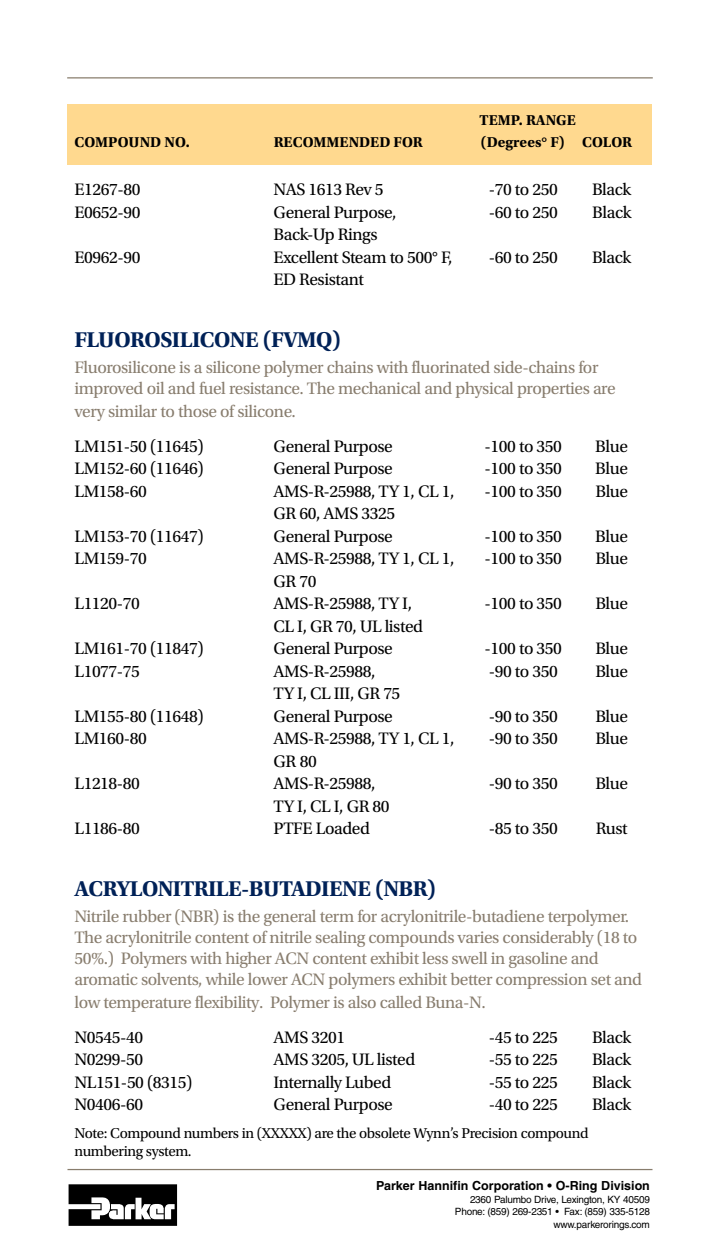
<style>
.page{position:relative;width:720px;height:1260px;background:#fff}
.page>*{position:absolute;margin:0;border:0;box-sizing:border-box;transform-origin:0 0}
.t1{font:700 22.5px "Utopia Std";letter-spacing:-.025em;color:#002157}
.t2{font:17.5px "Utopia Std";letter-spacing:-.025em;color:#000}
.t3{font:17.5px/21.5px "Utopia Std";letter-spacing:-.025em;color:#887d6e}
.t4{font:15px/18px "Utopia Std";letter-spacing:-.025em;color:#000}
.t5{font:700 15px "Utopia Std";color:#000}
.t6{font:700 12.5px "Helvetica";color:#000}
.t7{font:10px/12.5px "Helvetica";letter-spacing:-.025em;color:#000;text-align:right}
</style>
<div class="page">
<svg style="left:69px;top:1184px;width:108px;height:42px"></svg>
<hr style="left:68px;top:1169px;width:584px;height:1px;background:#887d6d">
<hr style="left:67px;top:77px;width:586px;height:1px;background:#887d6d">
<div style="left:68px;top:105px;width:584px;height:60px;background:#ffd98f"></div>
<p class="t5" style="left:480px;top:111px;width:98px">TEMP. RANGE</p>
<p class="t5" style="left:74px;top:134px;width:117px">COMPOUND NO.</p>
<p class="t5" style="left:274px;top:134px;width:151px">RECOMMENDED FOR</p>
<p class="t5" style="left:481px;top:134px;width:153px">(Degrees° F) COLOR</p>
<p class="t2" style="left:74px;top:180px;width:67px">E1267-80</p>
<p class="t2" style="left:274px;top:180px;width:112px">NAS 1613 Rev 5</p>
<p class="t2" style="left:489px;top:180px;width:71px">-70 to 250</p>
<p class="t2" style="left:592px;top:180px;width:41px">Black</p>
<p class="t2" style="left:74px;top:203px;width:67px">E0652-90</p>
<p class="t2" style="left:274px;top:203px;width:124px">General Purpose,</p>
<p class="t2" style="left:489px;top:203px;width:71px">-60 to 250</p>
<p class="t2" style="left:592px;top:203px;width:41px">Black</p>
<p class="t2" style="left:274px;top:225px;width:106px">Back-Up Rings</p>
<p class="t2" style="left:75px;top:248px;width:67px">E0962-90</p>
<p class="t2" style="left:274px;top:248px;width:180px">Excellent Steam to 500° F,</p>
<p class="t2" style="left:489px;top:248px;width:71px">-60 to 250</p>
<p class="t2" style="left:592px;top:248px;width:41px">Black</p>
<p class="t2" style="left:274px;top:270px;width:92px">ED Resistant</p>
<p class="t1" style="left:74px;top:327px;width:268px">FLUOROSILICONE (FVMQ)</p>
<p class="t3" style="left:74px;top:357px;width:543px">Fluorosilicone is a silicone polymer chains with fluorinated side-chains for improved oil and fuel resistance. The mechanical and physical properties are very similar to those of silicone.</p>
<p class="t2" style="left:74px;top:437px;width:131px">LM151-50 (11645)</p>
<p class="t2" style="left:274px;top:437px;width:121px">General Purpose</p>
<p class="t2" style="left:485px;top:437px;width:79px">-100 to 350</p>
<p class="t2" style="left:595px;top:437px;width:34px">Blue</p>
<p class="t2" style="left:75px;top:459px;width:131px">LM152-60 (11646)</p>
<p class="t2" style="left:274px;top:459px;width:121px">General Purpose</p>
<p class="t2" style="left:485px;top:459px;width:79px">-100 to 350</p>
<p class="t2" style="left:595px;top:459px;width:34px">Blue</p>
<p class="t2" style="left:75px;top:482px;width:74px">LM158-60</p>
<p class="t2" style="left:274px;top:482px;width:182px">AMS-R-25988, TY 1, CL 1,</p>
<p class="t2" style="left:485px;top:482px;width:79px">-100 to 350</p>
<p class="t2" style="left:596px;top:482px;width:34px">Blue</p>
<p class="t2" style="left:274px;top:504px;width:123px">GR 60, AMS 3325</p>
<p class="t2" style="left:75px;top:527px;width:131px">LM153-70 (11647)</p>
<p class="t2" style="left:274px;top:527px;width:121px">General Purpose</p>
<p class="t2" style="left:485px;top:527px;width:79px">-100 to 350</p>
<p class="t2" style="left:595px;top:527px;width:34px">Blue</p>
<p class="t2" style="left:75px;top:549px;width:74px">LM159-70</p>
<p class="t2" style="left:274px;top:549px;width:182px">AMS-R-25988, TY 1, CL 1,</p>
<p class="t2" style="left:485px;top:549px;width:79px">-100 to 350</p>
<p class="t2" style="left:595px;top:549px;width:34px">Blue</p>
<p class="t2" style="left:274px;top:572px;width:44px">GR 70</p>
<p class="t2" style="left:75px;top:594px;width:67px">L1120-70</p>
<p class="t2" style="left:274px;top:594px;width:140px">AMS-R-25988, TY I,</p>
<p class="t2" style="left:485px;top:594px;width:79px">-100 to 350</p>
<p class="t2" style="left:595px;top:594px;width:34px">Blue</p>
<p class="t2" style="left:274px;top:617px;width:151px">CL I, GR 70, UL listed</p>
<p class="t2" style="left:75px;top:639px;width:131px">LM161-70 (11847)</p>
<p class="t2" style="left:274px;top:639px;width:121px">General Purpose</p>
<p class="t2" style="left:485px;top:639px;width:79px">-100 to 350</p>
<p class="t2" style="left:595px;top:639px;width:34px">Blue</p>
<p class="t2" style="left:75px;top:662px;width:67px">L1077-75</p>
<p class="t2" style="left:274px;top:662px;width:103px">AMS-R-25988,</p>
<p class="t2" style="left:489px;top:662px;width:71px">-90 to 350</p>
<p class="t2" style="left:595px;top:662px;width:34px">Blue</p>
<p class="t2" style="left:284px;top:684px;width:118px">Y I, CL III, GR 75</p>
<p class="t2" style="left:75px;top:707px;width:131px">LM155-80 (11648)</p>
<p class="t2" style="left:274px;top:707px;width:121px">General Purpose</p>
<p class="t2" style="left:489px;top:707px;width:71px">-90 to 350</p>
<p class="t2" style="left:595px;top:707px;width:34px">Blue</p>
<p class="t2" style="left:75px;top:729px;width:74px">LM160-80</p>
<p class="t2" style="left:274px;top:729px;width:182px">AMS-R-25988, TY 1, CL 1,</p>
<p class="t2" style="left:489px;top:729px;width:71px">-90 to 350</p>
<p class="t2" style="left:595px;top:729px;width:34px">Blue</p>
<p class="t2" style="left:274px;top:752px;width:45px">GR 80</p>
<p class="t2" style="left:75px;top:774px;width:67px">L1218-80</p>
<p class="t2" style="left:274px;top:774px;width:103px">AMS-R-25988,</p>
<p class="t2" style="left:489px;top:774px;width:71px">-90 to 350</p>
<p class="t2" style="left:595px;top:774px;width:34px">Blue</p>
<p class="t2" style="left:284px;top:797px;width:107px">Y I, CL I, GR 80</p>
<p class="t2" style="left:75px;top:819px;width:67px">L1186-80</p>
<p class="t2" style="left:274px;top:819px;width:98px">PTFE Loaded</p>
<p class="t2" style="left:489px;top:819px;width:95px">-85 to 350 R</p>
<p class="t2" style="left:606px;top:819px;width:23px">ust</p>
<p class="t1" style="left:74px;top:876px;width:363px">ACRYLONITRILE-BUTADIENE (NBR)</p>
<p class="t3" style="left:74px;top:906px;width:569px">Nitrile rubber (NBR) is the general term for acrylonitrile-butadiene terpolymer.<br>The acrylonitrile content of nitrile sealing compounds varies considerably (18 to 50%.) Polymers with higher ACN content exhibit less swell in gasoline and aromatic solvents, while lower ACN polymers exhibit better compression set and low temperature flexibility. Polymer is also called Buna-N.</p>
<p class="t2" style="left:74px;top:1028px;width:70px">N0545-40</p>
<p class="t2" style="left:274px;top:1028px;width:73px">AMS 3201</p>
<p class="t2" style="left:489px;top:1028px;width:71px">-45 to 225</p>
<p class="t2" style="left:592px;top:1028px;width:41px">Black</p>
<p class="t2" style="left:75px;top:1050px;width:70px">N0299-50</p>
<p class="t2" style="left:274px;top:1050px;width:143px">AMS 3205, UL listed</p>
<p class="t2" style="left:489px;top:1050px;width:71px">-55 to 225</p>
<p class="t2" style="left:592px;top:1050px;width:41px">Black</p>
<p class="t2" style="left:75px;top:1073px;width:119px">NL151-50 (8315)</p>
<p class="t2" style="left:274px;top:1073px;width:119px">Internally Lubed</p>
<p class="t2" style="left:489px;top:1073px;width:71px">-55 to 225</p>
<p class="t2" style="left:592px;top:1073px;width:41px">Black</p>
<p class="t2" style="left:75px;top:1095px;width:70px">N0406-60</p>
<p class="t2" style="left:274px;top:1095px;width:121px">General Purpose</p>
<p class="t2" style="left:489px;top:1095px;width:71px">-40 to 225</p>
<p class="t2" style="left:592px;top:1095px;width:41px">Black</p>
<p class="t4" style="left:74px;top:1125px;width:516px">Note: Compound numbers in (XXXXX) are the obsolete Wynn’s Precision compound numbering system.</p>
<p class="t6" style="left:376px;top:1178px;width:275px">Parker Hannifin Corporation • O-Ring Division</p>
<p class="t7" style="left:455px;top:1193px;width:196px">2360 Palumbo Drive, Lexington, KY 40509<br>Phone: (859) 269-2351 • Fax: (859) 335-5128 www.parkerorings.com</p>
</div>
